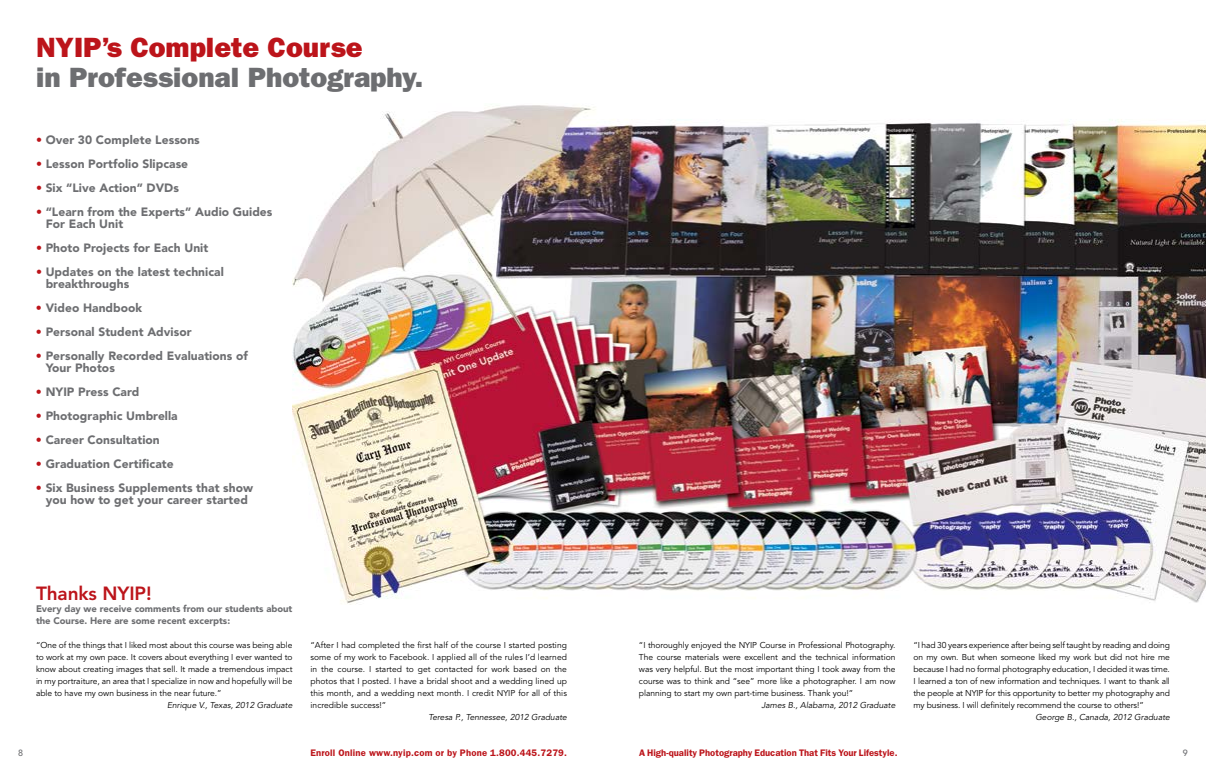
<style>
.page{position:relative;width:1206px;height:783px;background:#fff}
.page>*{position:absolute;margin:0;border:0;box-sizing:border-box;transform-origin:0 0}
.t1{font:800 28px "Franklin Gothic";color:#6d6e71}
.t2{font:800 28px "Franklin Gothic";color:#bc141a}
.t3{font:800 19px "Avenir";letter-spacing:-.005em;color:#bc141a}
.t4{font:900 12px/12px "Avenir";letter-spacing:.005em;color:#6d6e71}
.t5{font:900 9.5px/12px "Avenir";letter-spacing:-.005em;color:#6d6e71}
.t6{font:600 9.5px "Franklin Gothic";color:#bc141a}
.t7{font:600 9.5px "Franklin Gothic";letter-spacing:.02em;color:#bc141a}
.t8{font:500 9px "Avenir";color:#6d6e71}
.t9{font:8.5px/12px "Avenir";letter-spacing:-.005em;color:#000;text-align:justify}
.t10{font:italic 8.5px "Avenir";color:#000}
.s1{color:#bc141a}
</style>
<div class="page">
<img style="left:292px;top:105px;width:914px;height:499px">
<h1 class="t2" style="left:36px;top:31px;width:328px">NYIP’s Complete Course</h1>
<h1 class="t1" style="left:36px;top:61px;width:389px">in Professional Photography.</h1>
<h3 class="t4" style="left:36px;top:134px;width:165px"><span class="s1">•</span> Over 30 Complete Lessons</h3>
<h3 class="t4" style="left:36px;top:158px;width:154px"><span class="s1">•</span> Lesson Portfolio Slipcase</h3>
<h3 class="t4" style="left:36px;top:182px;width:144px"><span class="s1">•</span> Six “Live Action” DVDs</h3>
<h3 class="t4" style="left:46px;top:206px;width:228px;text-indent:-10px"><span class="s1">•</span> “Learn from the Experts” Audio Guides<br>For Each Unit</h3>
<h3 class="t4" style="left:36px;top:242px;width:174px"><span class="s1">•</span> Photo Projects for Each Unit</h3>
<h3 class="t4" style="left:46px;top:266px;width:180px;text-indent:-10px"><span class="s1">•</span> Updates on the latest technical breakthroughs</h3>
<h3 class="t4" style="left:36px;top:302px;width:108px"><span class="s1">•</span> Video Handbook</h3>
<h3 class="t4" style="left:36px;top:326px;width:157px"><span class="s1">•</span> Personal Student Advisor</h3>
<h3 class="t4" style="left:46px;top:350px;width:204px;text-indent:-10px"><span class="s1">•</span> Personally Recorded Evaluations of<br>Your Photos</h3>
<h3 class="t4" style="left:36px;top:386px;width:105px"><span class="s1">•</span> NYIP Press Card</h3>
<h3 class="t4" style="left:36px;top:410px;width:143px"><span class="s1">•</span> Photographic Umbrella</h3>
<h3 class="t4" style="left:36px;top:434px;width:125px"><span class="s1">•</span> Career Consultation</h3>
<h3 class="t4" style="left:36px;top:458px;width:139px"><span class="s1">•</span> Graduation Certificate</h3>
<h3 class="t4" style="left:36px;top:482px;width:219px;text-align:center"><span class="s1">•</span> Six Business Supplements that show you how to get your career started</h3>
<h2 class="t3" style="left:36px;top:582px;width:117px">Thanks NYIP!</h2>
<p class="t5" style="left:36px;top:603px;width:258px">Every day we receive comments from our students about the Course. Here are some recent excerpts:</p>
<p class="t9" style="left:36px;top:639px;width:258px">“One of the things that I liked most about this course was being able to work at my own pace. It covers about everything I ever wanted to know about creating images that sell. It made a tremendous impact in my portraiture, an area that I specialize in now and hopefully will be able to have my own business in the near future.”</p>
<p class="t10" style="left:167px;top:700px;width:127px">Enrique V., Texas, 2012 Graduate</p>
<p class="t9" style="left:310px;top:639px;width:258px">“After I had completed the first half of the course I started posting some of my work to Facebook. I applied all of the rules I’d learned in the course. I started to get contacted for work based on the photos that I posted. I have a bridal shoot and a wedding lined up this month, and a wedding next month. I credit NYIP for all of this incredible success!”</p>
<p class="t10" style="left:429px;top:712px;width:140px">Teresa P., Tennessee, 2012 Graduate</p>
<p class="t9" style="left:639px;top:639px;width:258px">“I thoroughly enjoyed the NYIP Course in Professional Photography.<br>The course materials were excellent and the technical information was very helpful. But the most important thing I took away from the course was to think and “see” more like a photographer. I am now planning to start my own part-time business. Thank you!”</p>
<p class="t10" style="left:761px;top:700px;width:136px">James B., Alabama, 2012 Graduate</p>
<p class="t9" style="left:913px;top:639px;width:258px">“I had 30 years experience after being self taught by reading and doing on my own. But when someone liked my work but did not hire me because I had no formal photography education, I decided it was time.<br>I learned a ton of new information and techniques. I want to thank all the people at NYIP for this opportunity to better my photography and my business. I will definitely recommend the course to others!”</p>
<p class="t10" style="left:1035px;top:712px;width:136px">George B., Canada, 2012 Graduate</p>
<p class="t8" style="left:18px;top:748px;width:7px">8</p>
<p class="t7" style="left:310px;top:747px;width:258px">Enroll Online www.nyip.com or by Phone 1.800.445.7279.</p>
<p class="t6" style="left:639px;top:747px;width:260px">A High-quality Photography Education That Fits Your Lifestyle.</p>
<p class="t8" style="left:1183px;top:748px;width:7px">9</p>
</div>
